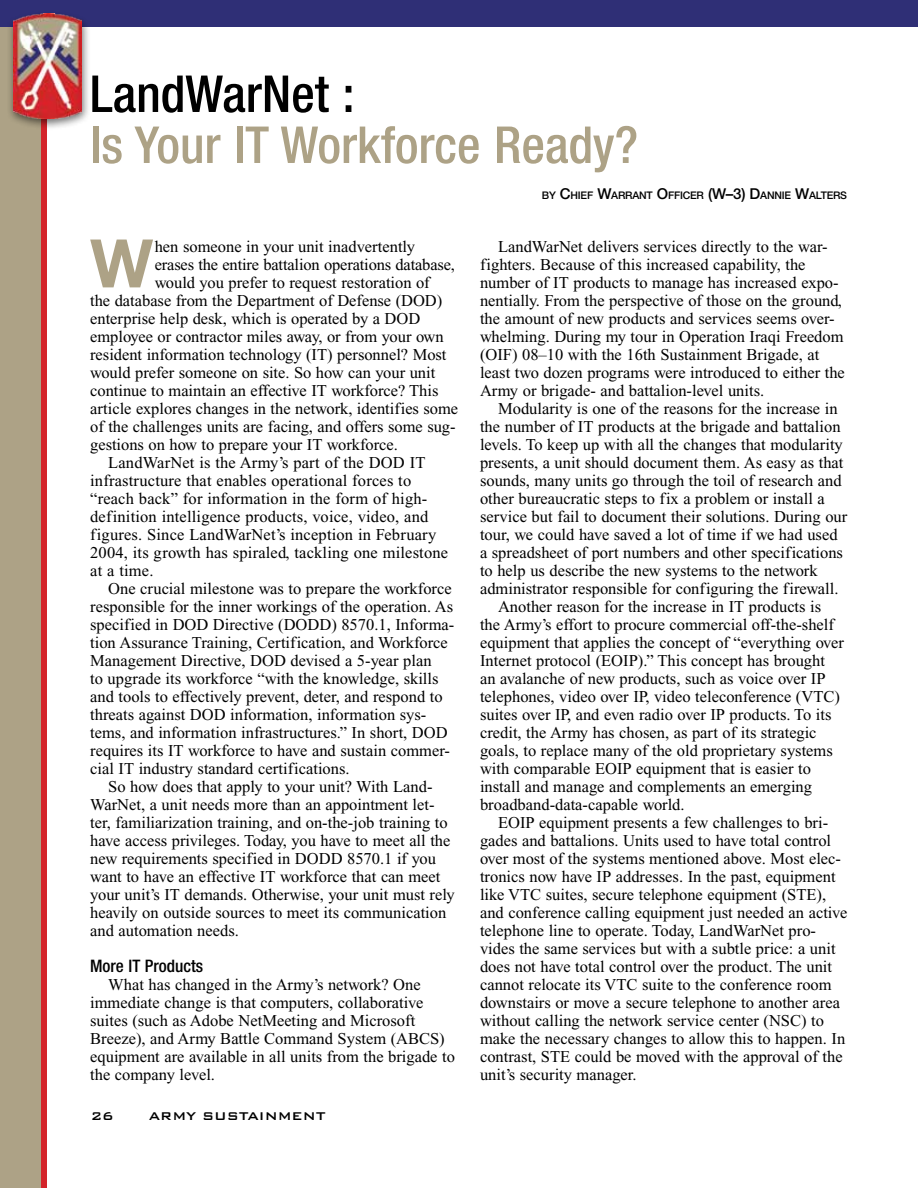
<style>
.page{position:relative;width:918px;height:1188px;background:#fff}
.page>*{position:absolute;margin:0;border:0;box-sizing:border-box;transform-origin:0 0}
.t1{font:700 67.05px "Helvetica Neue";color:#ada286}
.t2{font:500 condensed 51px "Helvetica Neue";color:#ada286}
.t3{font:500 condensed 51px "Helvetica Neue";color:#000}
.t4{font:500 condensed 17.25px "Helvetica Neue";color:#000}
.t5{font:16.5px/18px "Times New Roman";color:#000}
.t6{font:500 15px "Bank Gothic BT";color:#000}
.t7{font:500 10.5px "Helvetica Neue";letter-spacing:-.02em;color:#000}
.s1{font-size:15px}
</style>
<div class="page">
<div style="left:40px;top:11px;width:7px;height:1177px;background:#d3242a"></div>
<div style="left:0;top:0;width:40px;height:1188px;background:#ada286"></div>
<div style="left:0;top:0;width:918px;height:27px;background:#2f2f76"></div>
<div style="left:7px;top:10px;width:84px;height:121px;background:#000;opacity:.55"></div>
<img style="left:13px;top:14px;width:69px;height:104px">
<h2 class="t3" style="left:90px;top:63px;width:266px">LandWarNet :</h2>
<h2 class="t2" style="left:90px;top:114px;width:550px">Is Your IT Workforce Ready?</h2>
<p class="t7" style="left:542px;top:189px;width:307px">BY <span class="s1">C</span>HIEF <span class="s1">W</span>ARRANT <span class="s1">O</span>FFICER <span class="s1">(W–3) D</span>ANNIE <span class="s1">W</span>ALTERS</p>
<p class="t5" style="left:155px;top:238px;width:262px">hen someone in your unit inadvertently</p>
<p class="t5" style="left:155px;top:256px;width:302px">erases the entire battalion operations database,</p>
<p class="t5" style="left:155px;top:274px;width:277px">would you prefer to request restoration of</p>
<p class="t5" style="left:90px;top:292px;width:354px">the database from the Department of Defense (DOD)</p>
<p class="t5" style="left:90px;top:310px;width:332px">enterprise help desk, which is operated by a DOD</p>
<p class="t5" style="left:90px;top:328px;width:355px">employee or contractor miles away, or from your own</p>
<p class="t5" style="left:90px;top:346px;width:358px">resident information technology (IT) personnel? Most</p>
<p class="t5" style="left:90px;top:364px;width:347px">would prefer someone on site. So how can your unit</p>
<p class="t5" style="left:90px;top:382px;width:350px">continue to maintain an effective IT workforce? This</p>
<p class="t5" style="left:90px;top:400px;width:370px">article explores changes in the network, identifies some</p>
<p class="t5" style="left:90px;top:418px;width:367px">of the challenges units are facing, and offers some sug-</p>
<p class="t5" style="left:90px;top:436px;width:309px">gestions on how to prepare your IT workforce.</p>
<p class="t5" style="left:108px;top:454px;width:319px">LandWarNet is the Army’s part of the DOD IT</p>
<p class="t5" style="left:90px;top:472px;width:323px">infrastructure that enables operational forces to</p>
<p class="t5" style="left:90px;top:490px;width:339px">“reach back” for information in the form of high-</p>
<p class="t5" style="left:90px;top:508px;width:340px">definition intelligence products, voice, video, and</p>
<p class="t5" style="left:90px;top:526px;width:348px">figures. Since LandWarNet’s inception in February</p>
<p class="t5" style="left:90px;top:544px;width:360px">2004, its growth has spiraled, tackling one milestone</p>
<p class="t5" style="left:90px;top:562px;width:65px">at a time.</p>
<p class="t5" style="left:108px;top:580px;width:345px">One crucial milestone was to prepare the workforce</p>
<p class="t5" style="left:90px;top:598px;width:364px">responsible for the inner workings of the operation. As</p>
<p class="t5" style="left:90px;top:616px;width:366px">specified in DOD Directive (DODD) 8570.1, Informa-</p>
<p class="t5" style="left:90px;top:634px;width:359px">tion Assurance Training, Certification, and Workforce</p>
<p class="t5" style="left:90px;top:652px;width:343px">Management Directive, DOD devised a 5-year plan</p>
<p class="t5" style="left:90px;top:670px;width:350px">to upgrade its workforce “with the knowledge, skills</p>
<p class="t5" style="left:90px;top:688px;width:354px">and tools to effectively prevent, deter, and respond to</p>
<p class="t5" style="left:90px;top:706px;width:338px">threats against DOD information, information sys-</p>
<p class="t5" style="left:90px;top:724px;width:359px">tems, and information infrastructures.” In short, DOD</p>
<p class="t5" style="left:90px;top:742px;width:361px">requires its IT workforce to have and sustain commer-</p>
<p class="t5" style="left:90px;top:760px;width:261px">cial IT industry standard certifications.</p>
<p class="t5" style="left:108px;top:778px;width:326px">So how does that apply to your unit? With Land-</p>
<p class="t5" style="left:90px;top:796px;width:346px">WarNet, a unit needs more than an appointment let-</p>
<p class="t5" style="left:90px;top:814px;width:359px">ter, familiarization training, and on-the-job training to</p>
<p class="t5" style="left:90px;top:832px;width:362px">have access privileges. Today, you have to meet all the</p>
<p class="t5" style="left:90px;top:850px;width:347px">new requirements specified in DODD 8570.1 if you</p>
<p class="t5" style="left:90px;top:868px;width:352px">want to have an effective IT workforce that can meet</p>
<p class="t5" style="left:90px;top:886px;width:366px">your unit’s IT demands. Otherwise, your unit must rely</p>
<p class="t5" style="left:90px;top:904px;width:358px">heavily on outside sources to meet its communication</p>
<p class="t5" style="left:90px;top:922px;width:150px">and automation needs.</p>
<p class="t4" style="left:90px;top:956px;width:115px">More IT Products</p>
<p class="t5" style="left:90px;top:976px;width:366px;text-indent:18px">What has changed in the Army’s network? One immediate change is that computers, collaborative suites (such as Adobe NetMeeting and Microsoft Breeze), and Army Battle Command System (ABCS) equipment are available in all units from the brigade to the company level.</p>
<h1 class="t1" style="left:90px;top:222px;width:65px">W</h1>
<p class="t5" style="left:480px;top:238px;width:366px;text-indent:18px">LandWarNet delivers services directly to the war&shy;fighters. Because of this increased capability, the number of IT products to manage has increased expo&shy;nentially. From the perspective of those on the ground, the amount of new products and services seems over&shy;whelming. During my tour in Operation Iraqi Freedom (OIF) 08–10 with the 16th Sustainment Brigade, at least two dozen programs were introduced to either the Army or brigade- and battalion-level units.</p>
<p class="t5" style="left:498px;top:400px;width:341px">Modularity is one of the reasons for the increase in</p>
<p class="t5" style="left:480px;top:418px;width:362px">the number of IT products at the brigade and battalion</p>
<p class="t5" style="left:480px;top:436px;width:364px">levels. To keep up with all the changes that modularity</p>
<p class="t5" style="left:480px;top:454px;width:365px">presents, a unit should document them. As easy as that</p>
<p class="t5" style="left:480px;top:472px;width:363px">sounds, many units go through the toil of research and</p>
<p class="t5" style="left:480px;top:490px;width:346px">other bureaucratic steps to fix a problem or install a</p>
<p class="t5" style="left:480px;top:508px;width:369px">service but fail to document their solutions. During our</p>
<p class="t5" style="left:480px;top:526px;width:359px">tour, we could have saved a lot of time if we had used</p>
<p class="t5" style="left:480px;top:544px;width:365px">a spreadsheet of port numbers and other specifications</p>
<p class="t5" style="left:480px;top:562px;width:339px">to help us describe the new systems to the network</p>
<p class="t5" style="left:480px;top:580px;width:360px">administrator responsible for configuring the firewall.</p>
<p class="t5" style="left:498px;top:598px;width:325px">Another reason for the increase in IT products is</p>
<p class="t5" style="left:480px;top:616px;width:355px">the Army’s effort to procure commercial off-the-shelf</p>
<p class="t5" style="left:480px;top:634px;width:366px">equipment that applies the concept of “everything over</p>
<p class="t5" style="left:480px;top:652px;width:346px">Internet protocol (EOIP).” This concept has brought</p>
<p class="t5" style="left:480px;top:670px;width:347px">an avalanche of new products, such as voice over IP</p>
<p class="t5" style="left:480px;top:688px;width:361px">telephones, video over IP, video teleconference (VTC)</p>
<p class="t5" style="left:480px;top:706px;width:353px">suites over IP, and even radio over IP products. To its</p>
<p class="t5" style="left:480px;top:724px;width:338px">credit, the Army has chosen, as part of its strategic</p>
<p class="t5" style="left:480px;top:742px;width:354px">goals, to replace many of the old proprietary systems</p>
<p class="t5" style="left:480px;top:760px;width:333px">with comparable EOIP equipment that is easier to</p>
<p class="t5" style="left:480px;top:778px;width:334px">install and manage and complements an emerging</p>
<p class="t5" style="left:480px;top:796px;width:206px">broadband-data-capable world.</p>
<p class="t5" style="left:498px;top:814px;width:332px">EOIP equipment presents a few challenges to bri-</p>
<p class="t5" style="left:480px;top:832px;width:353px">gades and battalions. Units used to have total control</p>
<p class="t5" style="left:480px;top:850px;width:363px">over most of the systems mentioned above. Most elec-</p>
<p class="t5" style="left:480px;top:868px;width:357px">tronics now have IP addresses. In the past, equipment</p>
<p class="t5" style="left:480px;top:886px;width:348px">like VTC suites, secure telephone equipment (STE),</p>
<p class="t5" style="left:480px;top:904px;width:369px">and conference calling equipment just needed an active</p>
<p class="t5" style="left:480px;top:922px;width:338px">telephone line to operate. Today, LandWarNet pro-</p>
<p class="t5" style="left:480px;top:940px;width:357px">vides the same services but with a subtle price: a unit</p>
<p class="t5" style="left:480px;top:958px;width:354px">does not have total control over the product. The unit</p>
<p class="t5" style="left:480px;top:976px;width:353px">cannot relocate its VTC suite to the conference room</p>
<p class="t5" style="left:480px;top:994px;width:361px">downstairs or move a secure telephone to another area</p>
<p class="t5" style="left:480px;top:1012px;width:345px">without calling the network service center (NSC) to</p>
<p class="t5" style="left:480px;top:1030px;width:367px">make the necessary changes to allow this to happen. In</p>
<p class="t5" style="left:480px;top:1048px;width:364px">contrast, STE could be moved with the approval of the</p>
<p class="t5" style="left:480px;top:1066px;width:158px">unit’s security manager.</p>
<p class="t6" style="left:91px;top:1108px;width:25px">26</p>
<p class="t6" style="left:149px;top:1108px;width:178px">ARMY SUSTAINMENT</p>
</div>
